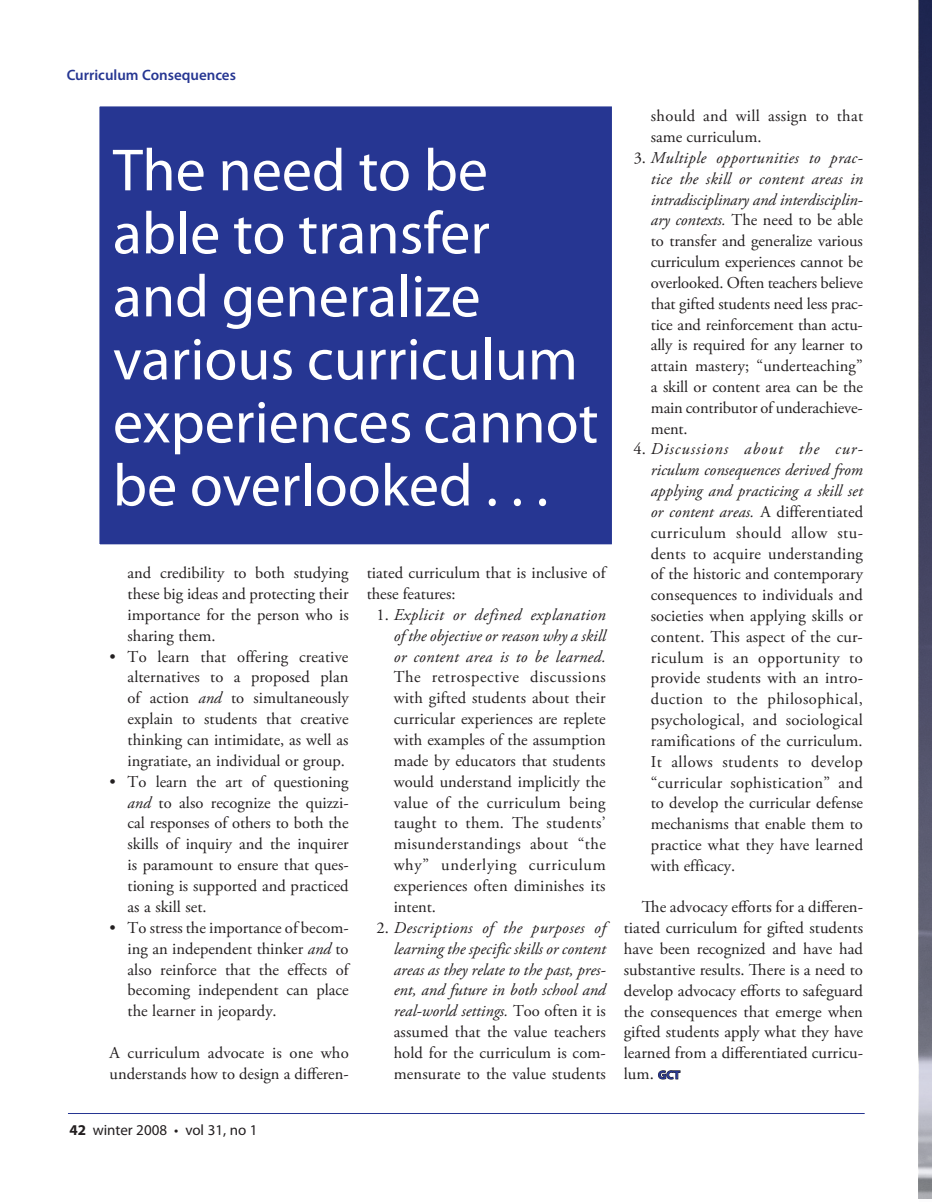
<style>
.page{position:relative;width:932px;height:1202px;background:#fff}
.page>*{position:absolute;margin:0;border:0;box-sizing:border-box;transform-origin:0 0}
.t1{font:60px/63px "Myriad Pro";color:#fff}
.t2{font:16.5px/20.9px "Adobe Garamond Pro";color:#231f20;text-align:justify}
.t3{font:italic 16.5px/20.9px "Adobe Garamond Pro";color:#231f20;text-align:justify}
.t4{font:16.5px/20.9px "Adobe Garamond Pro";letter-spacing:.02em;color:#231f20}
.t5{font:15px "Myriad Pro";color:#231f20}
.t6{font:600 15px "Myriad Pro";color:#263692}
.s1{font-style:italic}
.s2{font-style:normal}
.s3{font-family:"Myriad Pro";font-weight:700;font-size:12px;color:#263692}
.s4{font-weight:700}
</style>
<div class="page">
<hr style="left:68px;top:1113px;width:796px;height:1px;background:#263692">
<img style="left:918px;top:0;width:14px;height:1198px">
<svg style="left:919px;top:1px;width:13px;height:1198px;background:#51536e"></svg>
<svg style="left:658px;top:1070px;width:22px;height:9px"></svg>
<div style="left:99px;top:106px;width:513px;height:439px;background:#263692"></div>
<div style="left:98px;top:105px;width:515px;height:441px;border:2px solid #fff"></div>
<p class="t6" style="left:67px;top:65px;width:171px">Curriculum Consequences</p>
<h1 class="t1" style="left:113px;top:138px;width:487px">The need to be able to transfer and generalize various curriculum experiences cannot be overlooked . . .</h1>
<p class="t2" style="left:128px;top:563px;width:222px">and credibility to both studying these big ideas and protecting their importance for the person who is sharing them.</p>
<p class="t2" style="left:128px;top:646px;width:222px;text-indent:-18px">• To learn that offering creative alternatives to a proposed plan of action <span class="s1">and</span> to simultaneously explain to students that creative thinking can intimidate, as well as ingratiate, an individual or group.</p>
<p class="t2" style="left:128px;top:771px;width:222px;text-indent:-18px">• To learn the art of questioning <span class="s1">and</span> to also recognize the quizzi&shy;cal responses of others to both the skills of inquiry and the inquirer is paramount to ensure that ques&shy;tioning is supported and practiced as a skill set.</p>
<p class="t2" style="left:128px;top:917px;width:222px;text-indent:-18px">• To stress the importance of becom&shy;ing an independent thinker <span class="s1">and</span> to also reinforce that the effects of becoming independent can place the learner in jeopardy.</p>
<p class="t2" style="left:110px;top:1043px;width:241px">A curriculum advocate is one who understands how to design a differen-</p>
<p class="t2" style="left:367px;top:563px;width:240px">tiated curriculum that is inclusive of these features:</p>
<p class="t3" style="left:394px;top:604px;width:214px;text-indent:-17px"><span class="s2">1.</span> Explicit or defined explanation of the objective or reason why a skill or content area is to be learned.</p>
<p class="t2" style="left:394px;top:667px;width:214px">The retrospective discussions with gifted students about their curricular experiences are replete with examples of the assumption made by educators that students would understand implicitly the value of the curriculum being taught to them. The students’ misunderstandings about “the why” underlying curriculum experiences often diminishes its intent.</p>
<p class="t3" style="left:394px;top:917px;width:214px;text-indent:-17px"><span class="s2">2.</span> Descriptions of the purposes of learning the specific skills or content areas as they relate to the past, pres&shy;ent, and future in both school and real-world settings. <span class="s2">Too often it is assumed that the value teachers hold for the curriculum is com&shy;mensurate to the value students</span></p>
<p class="t4" style="left:651px;top:106px;width:214px">should and will assign to that same curriculum.</p>
<p class="t2" style="left:651px;top:148px;width:214px;text-indent:-17px">3. <span class="s1">Multiple opportunities to prac&shy;tice the skill or content areas in intradisciplinary and interdisciplin&shy;ary contexts.</span> The need to be able to transfer and generalize various curriculum experiences cannot be overlooked. Often teachers believe that gifted students need less prac&shy;tice and reinforcement than actu&shy;ally is required for any learner to attain mastery; “underteaching” a skill or content area can be the main contributor of underachieve&shy;ment.</p>
<p class="t2" style="left:651px;top:439px;width:214px;text-indent:-17px">4. <span class="s1">Discussions about the cur&shy;riculum consequences derived from applying and practicing a skill set or content areas.</span> A differentiated curriculum should allow stu&shy;dents to acquire understanding of the historic and contemporary consequences to individuals and societies when applying skills or content. This aspect of the cur&shy;riculum is an opportunity to provide students with an intro&shy;duction to the philosophical, psychological, and sociological ramifications of the curriculum.<br>It allows students to develop “curricular sophistication” and to develop the curricular defense mechanisms that enable them to practice what they have learned with efficacy.</p>
<p class="t2" style="left:624px;top:897px;width:241px;text-indent:18px">The advocacy efforts for a differen&shy;tiated curriculum for gifted students have been recognized and have had substantive results. There is a need to develop advocacy efforts to safeguard the consequences that emerge when gifted students apply what they have learned from a differentiated curricu&shy;lum. <span class="s3">GCT</span></p>
<p class="t5" style="left:69px;top:1120px;width:189px"><span class="s4">42</span> winter 2008 • vol 31, no 1</p>
</div>
